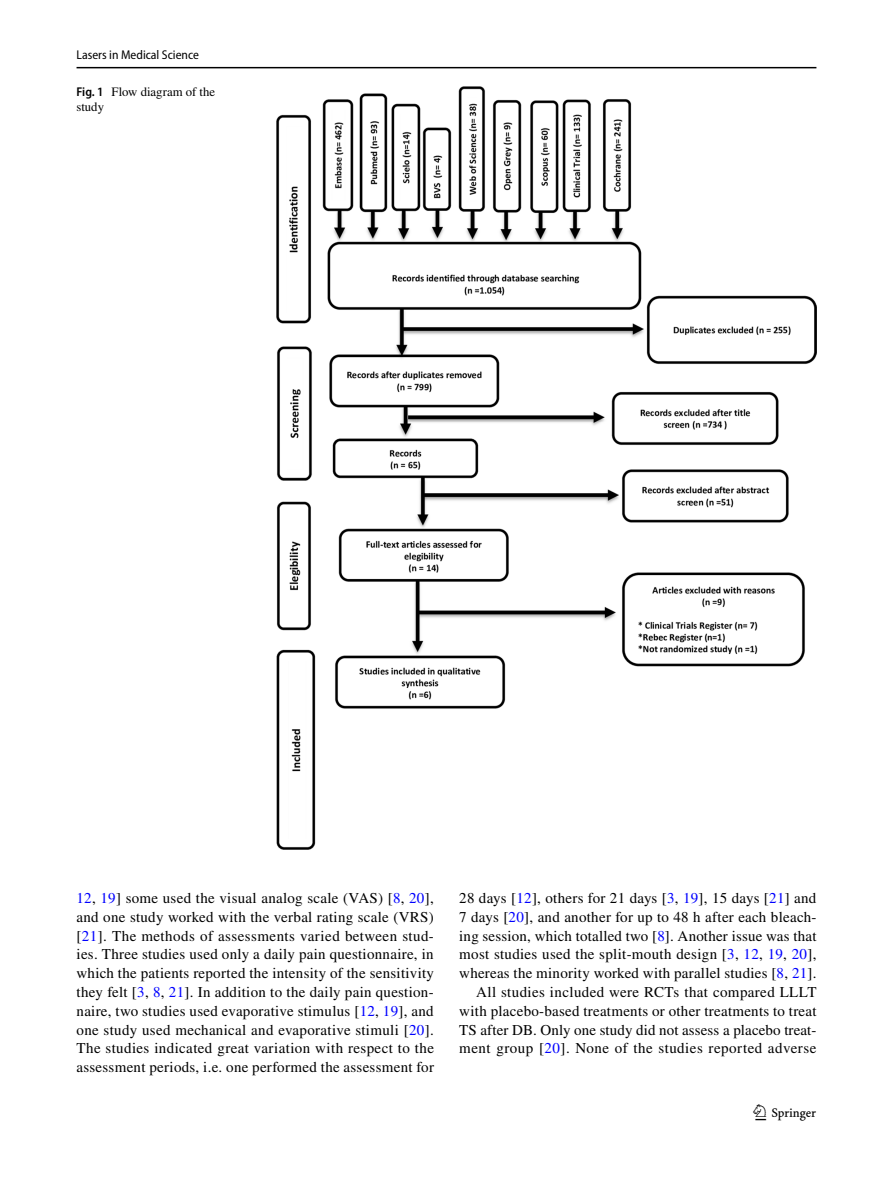
<style>
.page{position:relative;width:893px;height:1187px;background:#fff}
.page>*{position:absolute;margin:0;border:0;box-sizing:border-box;transform-origin:0 0}
.t1{font:22.5px "Springnew Regular 3";color:#000}
.t2{font:15px/18.8px "STIX";letter-spacing:.015em;color:#000;text-align:justify}
.t3{font:12.75px/15px "STIX";color:#000}
.t4{font:semi-condensed 12.75px "Myriad Pro";color:#000}
.s1{font-family:"Myriad Pro";font-weight:600;font-stretch:semi-condensed}
.s2{color:#00f}
</style>
<div class="page">
<hr style="left:77px;top:67px;width:739px;height:1px;background:#000">
<img style="left:276px;top:87px;width:540px;height:762px">
<p class="t4" style="left:77px;top:48px;width:124px">Lasers in Medical Science</p>
<p class="t3" style="left:77px;top:85px;width:140px"><span class="s1">Fig. 1</span> Flow diagram of the study</p>
<p class="t2" style="left:77px;top:889px;width:359px"><span class="s2">12</span>, <span class="s2">19</span>] some used the visual analog scale (VAS) [<span class="s2">8</span>, <span class="s2">20</span>], and one study worked with the verbal rating scale (VRS) [<span class="s2">21</span>]. The methods of assessments varied between stud&shy;ies. Three studies used only a daily pain questionnaire, in which the patients reported the intensity of the sensitivity they felt [<span class="s2">3</span>, <span class="s2">8</span>, <span class="s2">21</span>]. In addition to the daily pain question&shy;naire, two studies used evaporative stimulus [<span class="s2">12</span>, <span class="s2">19</span>], and one study used mechanical and evaporative stimuli [<span class="s2">20</span>].<br>The studies indicated great variation with respect to the assessment periods, i.e. one performed the assessment for</p>
<p class="t2" style="left:459px;top:889px;width:359px;text-align:right">28 days [<span class="s2">12</span>], others for 21 days [<span class="s2">3</span>, <span class="s2">19</span>], 15 days [<span class="s2">21</span>] and 7 days [<span class="s2">20</span>], and another for up to 48 h after each bleach&shy;ing session, which totalled two [<span class="s2">8</span>]. Another issue was that most studies used the split-mouth design [<span class="s2">3</span>, <span class="s2">12</span>, <span class="s2">19</span>, <span class="s2">20</span>], whereas the minority worked with parallel studies [<span class="s2">8</span>, <span class="s2">21</span>].<br>All studies included were RCTs that compared LLLT with placebo-based treatments or other treatments to treat TS after DB. Only one study did not assess a placebo treat&shy;ment group [<span class="s2">20</span>]. None of the studies reported adverse</p>
<h1 class="t1" style="left:755px;top:1104px;width:62px">1 3</h1>
</div>
